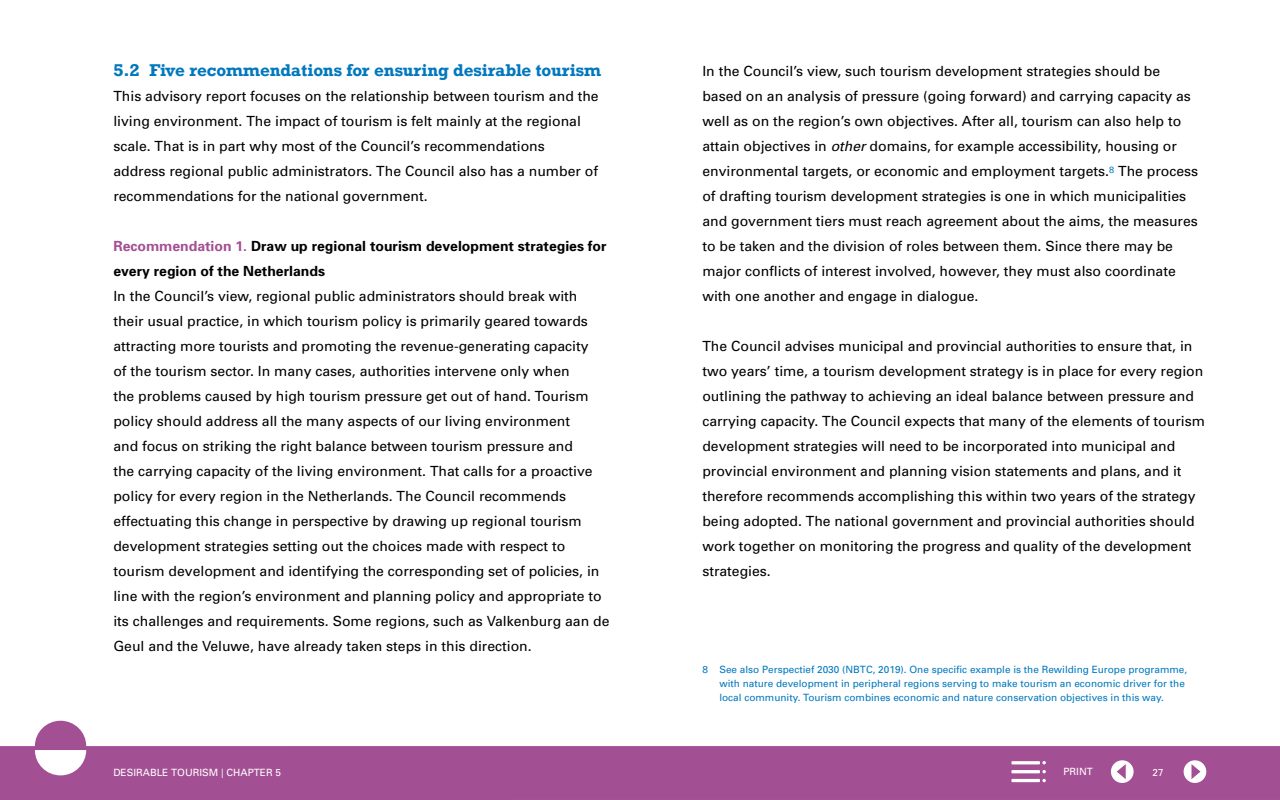
<style>
.page{position:relative;width:1280px;height:800px;background:#fff}
.page>*{position:absolute;margin:0;border:0;box-sizing:border-box;transform-origin:0 0}
.Paragraafkop_rockwel{font:700 16px "Rockwell";letter-spacing:-.01em;color:#0078be}
.platte_tekst__P{font:14px/25px "Univers";color:#000}
.Alinea_kop_vet__H3{font:14px/25px "Univers";color:#000}
.Alinea_kop_vet__H3-2{font:700 14px/25px "Univers";color:#000}
._05_voetnoot__P{font:10px/14px "Univers";color:#0078be}
.t1{font:10px "Univers";color:#fff}
.s1{color:#a34f94}
.s2{font-style:italic}
.s3{font-size:12.9px}
</style>
<div class="page">
<svg style="left:0;top:721px;width:1280px;height:79px;fill:#a34f94"></svg>
<div style="left:1111px;top:760px;width:23px;height:23px;background:#fff;border-radius:50%"></div>
<svg style="left:1117px;top:764px;width:9px;height:15px"></svg>
<div style="left:1184px;top:760px;width:22px;height:23px;background:#fff;border-radius:50%"></div>
<svg style="left:1191px;top:764px;width:10px;height:15px"></svg>
<svg style="left:1042px;top:779px;width:4px;height:3px"></svg>
<hr style="left:1011px;top:779px;width:29px;height:3px;background:#fff">
<hr style="left:1011px;top:770px;width:29px;height:3px;background:#fff">
<svg style="left:1042px;top:770px;width:4px;height:3px"></svg>
<hr style="left:1011px;top:761px;width:29px;height:3px;background:#fff">
<svg style="left:1042px;top:761px;width:4px;height:3px"></svg>
<h2 class="Paragraafkop_rockwel" style="left:113px;top:60px;width:489px">5.2 Five recommendations for ensuring desirable tourism</h2>
<p class="platte_tekst__P" style="left:113px;top:83px;width:487px">This advisory report focuses on the relationship between tourism and the living environment. The impact of tourism is felt mainly at the regional scale. That is in part why most of the Council’s recommendations address regional public administrators. The Council also has a number of recommendations for the national government.</p>
<h3 class="Alinea_kop_vet__H3-2" style="left:113px;top:233px;width:495px"><span class="s1">Recommendation 1.</span> Draw up regional tourism development strategies for every region of the Netherlands</h3>
<h3 class="Alinea_kop_vet__H3" style="left:113px;top:283px;width:498px">In the Council’s view, regional public administrators should break with their usual practice, in which tourism policy is primarily geared towards attracting more tourists and promoting the revenue-generating capacity<br>of the tourism sector. In many cases, authorities intervene only when<br>the problems caused by high tourism pressure get out of hand. Tourism policy should address all the many aspects of our living environment<br>and focus on striking the right balance between tourism pressure and<br>the carrying capacity of the living environment. That calls for a proactive policy for every region in the Netherlands. The Council recommends effectuating this change in perspective by drawing up regional tourism development strategies setting out the choices made with respect to tourism development and identifying the corresponding set of policies, in line with the region’s environment and planning policy and appropriate to its challenges and requirements. Some regions, such as Valkenburg aan de Geul and the Veluwe, have already taken steps in this direction.</h3>
<p class="platte_tekst__P" style="left:702px;top:58px;width:497px">In the Council’s view, such tourism development strategies should be based on an analysis of pressure (going forward) and carrying capacity as well as on the region’s own objectives. After all, tourism can also help to attain objectives in <span class="s2">other</span> domains, for example accessibility, housing or environmental targets, or economic and employment targets.<sup>8</sup> The process of drafting tourism development strategies is one in which municipalities and government tiers must reach agreement about the aims, the measures to be taken and the division of roles between them. Since there may be major conflicts of interest involved, however, they must also coordinate with one another and engage in dialogue.</p>
<p class="platte_tekst__P" style="left:702px;top:333px;width:504px">The Council advises municipal and provincial authorities to ensure that, in two years’ time, a tourism development strategy is in place for every region outlining the pathway to achieving an ideal balance between pressure and carrying capacity. The Council expects that many of the elements of tourism development strategies will need to be incorporated into municipal and provincial environment and planning vision statements and plans, and it therefore recommends accomplishing this within two years of the strategy being adopted. The national government and provincial authorities should work together on monitoring the progress and quality of the development strategies.</p>
<p class="_05_voetnoot__P" style="left:719px;top:662px;width:469px;text-indent:-17px">8 See also Perspectief 2030 (NBTC, 2019). One specific example is the Rewilding Europe programme, with nature development in peripheral regions serving to make tourism an economic driver for the local community. Tourism combines economic and nature conservation objectives in this way.</p>
<p class="t1" style="left:113px;top:766px;width:169px">DESIRABLE TOURISM <span class="s3">|</span> CHAPTER 5</p>
<p class="t1" style="left:1063px;top:765px;width:31px">PRINT</p>
<p class="t1" style="left:1153px;top:766px;width:13px">27</p>
</div>
